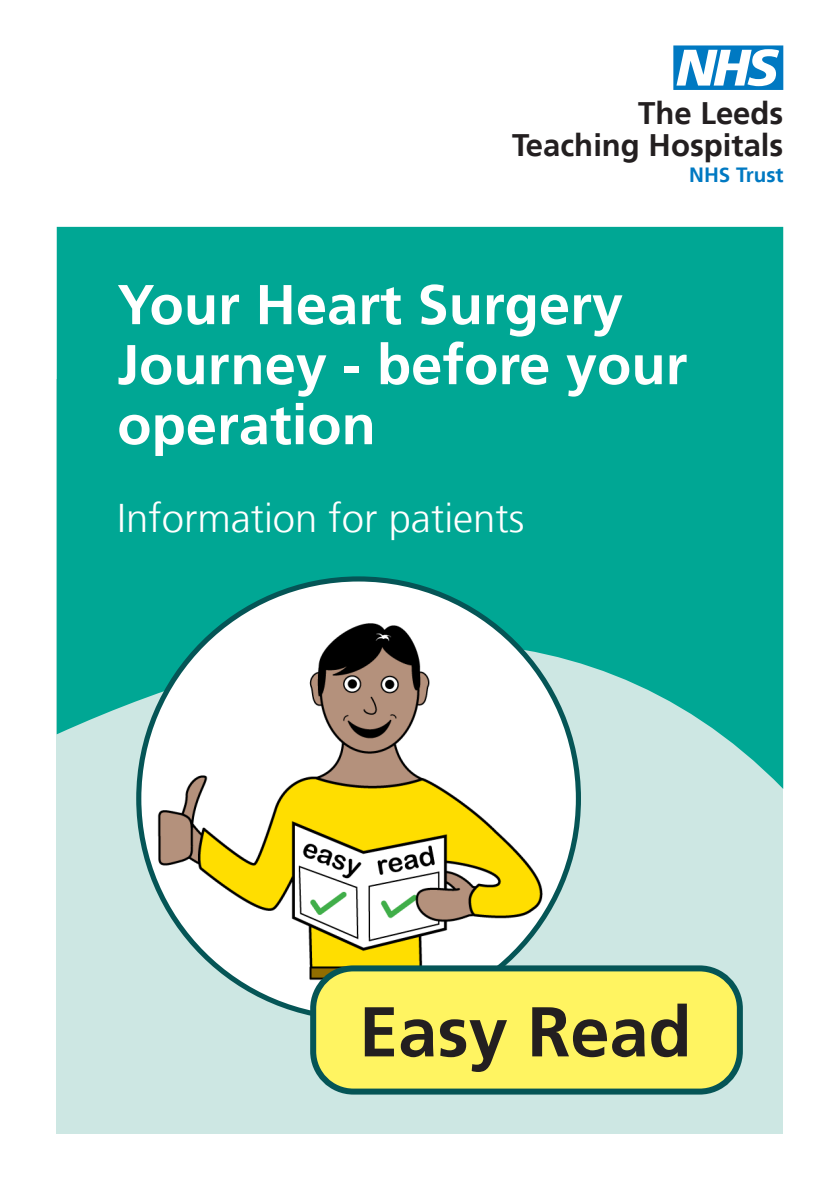
<style>
.page{position:relative;width:840px;height:1191px;background:#fff}
.page>*{position:absolute;margin:0;border:0;box-sizing:border-box;transform-origin:0 0}
.Back_cover_Box_Text{font:700 70.4px "Frutiger LT";color:#231f20}
.t1{font:62.2px "NHS";color:#0079c2}
.Cover_title_A{font:700 56px/60px "Frutiger LT";color:#fff}
.Cover_title_B{font:300 40px "Frutiger LT";color:#fff}
.t2{font:700 31px/31.6px "Frutiger LT";color:#231f20;text-align:right}
.t3{font:700 20.6px "Frutiger LT";color:#0079c2}
</style>
<div class="page">
<div style="left:57px;top:379px;width:725px;height:755px;background:#cde7e3"></div>
<div style="left:57px;top:227px;width:725px;height:562px;background:#00a794"></div>
<div style="left:139px;top:579px;width:439px;height:439px;background:#fff;border-radius:50%"></div>
<img style="left:139px;top:612px;width:439px;height:379px">
<div style="left:313px;top:968px;width:426px;height:123px;background:#fff461;border-radius:40px"></div>
<div style="left:310px;top:965px;width:432px;height:129px;border:6px solid #055556;border-radius:40px"></div>
<p class="t1" style="left:673px;top:33px;width:111px">n</p>
<p class="t2" style="left:512px;top:98px;width:273px">The Leeds<br>Teaching Hospitals</p>
<p class="t3" style="left:688px;top:162px;width:96px">NHS Trust</p>
<p class="Cover_title_A" style="left:117px;top:275px;width:571px">Your Heart Surgery<br>Journey - before your operation</p>
<p class="Cover_title_B" style="left:117px;top:495px;width:408px">Information for patients</p>
<p class="Back_cover_Box_Text" style="left:359px;top:990px;width:334px">Easy Read</p>
</div>
